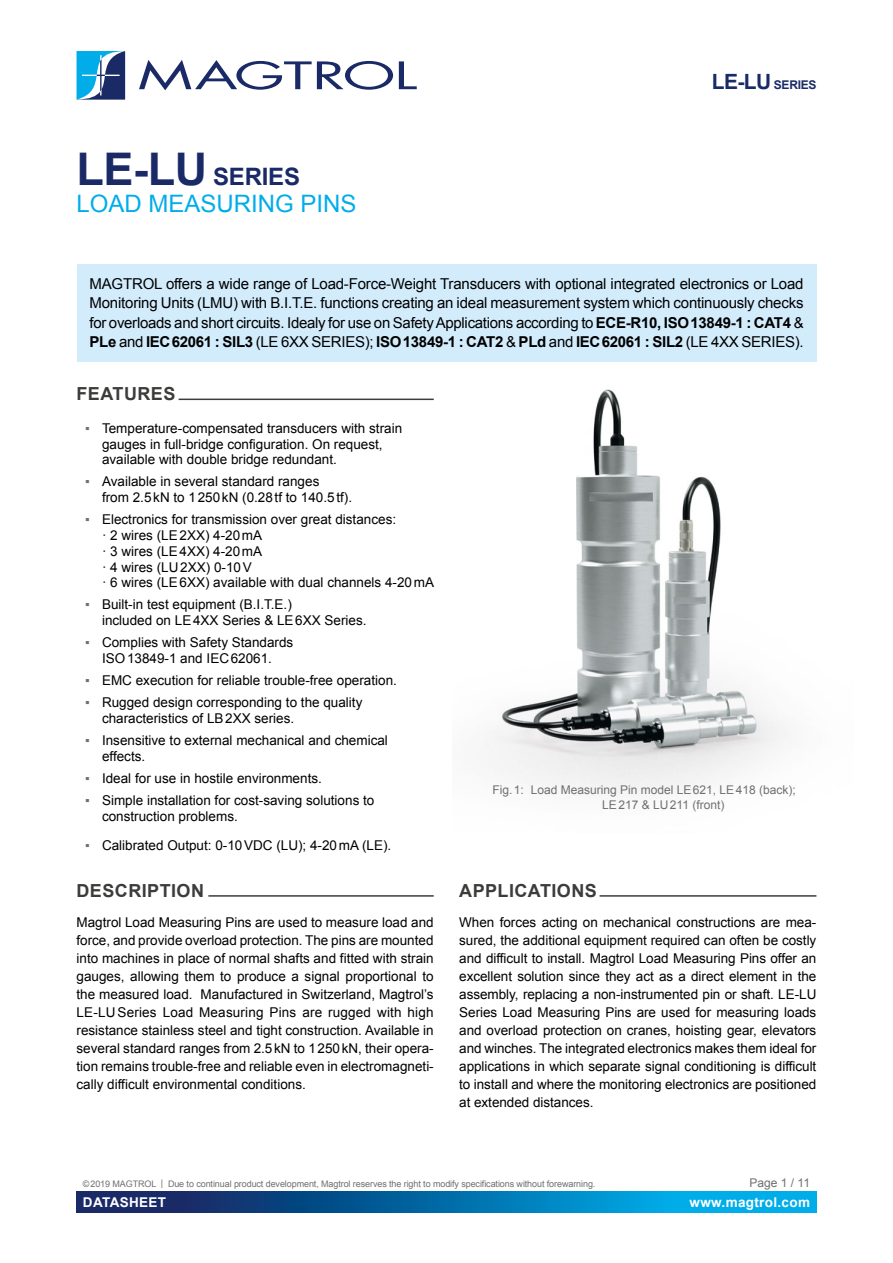
<style>
.page{position:relative;width:893px;height:1263px;background:#fff}
.page>*{position:absolute;margin:0;border:0;box-sizing:border-box;transform-origin:0 0}
.t1{font:24px/27px "Arial";color:#00ade9}
.t2{font:700 18px "Arial";letter-spacing:.025em;color:#3c3c3b}
.HIGHLIGHT{font:15px/19.5px "Arial";letter-spacing:-.02em;color:#000;text-align:justify}
.TEXT{font:13.5px/18px "Arial";color:#000}
.t3{font:700 13.5px "Arial";letter-spacing:.025em;color:#fff}
.t4{font:12px/15px "Arial";color:#706f6f}
.t5{font:700 12px "Arial";letter-spacing:-.025em;color:#192a67}
.t6{font:9px "Arial";letter-spacing:-.01em;color:#706f6f}
.s1{font-weight:700;font-size:45px;color:#192a67}
.s2{font-weight:700;color:#192a67}
.s3{font-size:21px}
.s4{font-weight:700}
.s5{color:#706f6f}
</style>
<div class="page">
<svg style="left:77px;top:1191px;width:739px;height:21px;background:#066ca8"></svg>
<svg style="left:139px;top:60px;width:254px;height:30px"></svg>
<svg style="left:399px;top:61px;width:18px;height:28px"></svg>
<svg style="left:77px;top:51px;width:48px;height:49px;background:#3a85b6"></svg>
<hr style="left:179px;top:399px;width:255px;height:1px;background:#3c3c3b">
<hr style="left:208px;top:895px;width:226px;height:2px;background:#3c3c3b">
<hr style="left:600px;top:895px;width:216px;height:2px;background:#3c3c3b">
<div style="left:77px;top:264px;width:739px;height:97px;background:#d2ecfc"></div>
<img style="left:485px;top:389px;width:304px;height:406px">
<h1 class="t1" style="left:77px;top:164px;width:282px"><span class="s1">LE-LU</span> <span class="s2">SERIES<br></span>LOAD MEASURING PINS</h1>
<p class="t5" style="left:712px;top:77px;width:106px"><span class="s3">LE-LU</span> SERIES</p>
<p class="HIGHLIGHT" style="left:90px;top:274px;width:716px">MAGTROL offers a wide range of Load-Force-Weight Transducers with optional integrated electronics or Load Monitoring Units (LMU) with B.I.T.E. functions creating an ideal measurement system which continuously checks for overloads and short circuits. Idealy for use on Safety Applications according to <span class="s4">ECE-R10, ISO13849-1 : CAT4</span> &amp; <span class="s4">PLe</span> and <span class="s4">IEC62061 : SIL3</span> (LE 6XX SERIES); <span class="s4">ISO13849-1 : CAT2</span> &amp; <span class="s4">PLd</span> and <span class="s4">IEC62061 : SIL2</span> (LE 4XX SERIES).</p>
<h2 class="t2" style="left:77px;top:382px;width:100px">FEATURES</h2>
<p class="TEXT" style="left:102px;top:420px;width:302px;line-height:15.8px;text-indent:-17px"><span class="s5">▪</span> Temperature-compensated transducers with strain gauges in full-bridge configuration. On request, available with double bridge redundant.</p>
<p class="TEXT" style="left:102px;top:474px;width:252px;line-height:15.8px;text-indent:-17px"><span class="s5">▪</span> Available in several standard ranges<br>from 2.5kN to 1250kN (0.28tf to 140.5tf).</p>
<p class="TEXT" style="left:102px;top:512px;width:334px;line-height:15.8px;text-indent:-17px"><span class="s5">▪</span> Electronics for transmission over great distances:<br>· 2 wires (LE2XX) 4-20mA<br>· 3 wires (LE4XX) 4-20mA<br>· 4 wires (LU2XX) 0-10V<br>· 6 wires (LE6XX) available with dual channels 4-20mA</p>
<p class="TEXT" style="left:102px;top:597px;width:266px;line-height:15.8px;text-indent:-17px"><span class="s5">▪</span> Built-in test equipment (B.I.T.E.)<br>included on LE4XX Series &amp; LE6XX Series.</p>
<p class="TEXT" style="left:85px;top:635px;width:210px;line-height:15.8px;text-align:center"><span class="s5">▪</span> Complies with Safety Standards<br>ISO13849-1 and IEC62061.</p>
<p class="TEXT" style="left:85px;top:672px;width:313px"><span class="s5">▪</span> EMC execution for reliable trouble-free operation.</p>
<p class="TEXT" style="left:102px;top:695px;width:262px;line-height:15.8px;text-indent:-17px"><span class="s5">▪</span> Rugged design corresponding to the quality characteristics of LB2XX series.</p>
<p class="TEXT" style="left:102px;top:733px;width:287px;line-height:15.8px;text-indent:-17px"><span class="s5">▪</span> Insensitive to external mechanical and chemical effects.</p>
<p class="TEXT" style="left:85px;top:769px;width:238px"><span class="s5">▪</span> Ideal for use in hostile environments.</p>
<p class="TEXT" style="left:102px;top:793px;width:274px;line-height:15.8px;text-indent:-17px"><span class="s5">▪</span> Simple installation for cost-saving solutions to construction problems.</p>
<p class="TEXT" style="left:85px;top:836px;width:308px"><span class="s5">▪</span> Calibrated Output: 0-10VDC (LU); 4-20mA (LE).</p>
<h2 class="t2" style="left:77px;top:878px;width:129px">DESCRIPTION</h2>
<p class="TEXT" style="left:77px;top:914px;width:359px;text-align:justify">Magtrol Load Measuring Pins are used to measure load and force, and provide overload protection. The pins are mounted into machines in place of normal shafts and fitted with strain gauges, allowing them to produce a signal proportional to the measured load. Manufactured in Switzerland, Magtrol’s LE-LU Series Load Measuring Pins are rugged with high resistance stainless steel and tight construction. Available in several standard ranges from 2.5kN to 1250kN, their opera&shy;tion remains trouble-free and reliable even in electromagneti&shy;cally difficult environmental conditions.</p>
<p class="t4" style="left:602px;top:783px;width:195px;text-indent:-110px">Fig.1: Load Measuring Pin model LE621, LE418 (back);<br>LE217 &amp; LU211 (front)</p>
<h2 class="t2" style="left:459px;top:878px;width:139px">APPLICATIONS</h2>
<p class="TEXT" style="left:459px;top:914px;width:359px;text-align:justify">When forces acting on mechanical constructions are mea&shy;sured, the additional equipment required can often be costly and difficult to install. Magtrol Load Measuring Pins offer an excellent solution since they act as a direct element in the assembly, replacing a non-instrumented pin or shaft. LE-LU Series Load Measuring Pins are used for measuring loads and overload protection on cranes, hoisting gear, elevators and winches. The integrated electronics makes them ideal for applications in which separate signal conditioning is difficult to install and where the monitoring electronics are positioned at extended distances.</p>
<p class="t6" style="left:83px;top:1178px;width:514px">©2019 MAGTROL | Due to continual product development, Magtrol reserves the right to modify specifications without forewarning.</p>
<p class="t4" style="left:750px;top:1175px;width:62px">Page 1 / 11</p>
<p class="t3" style="left:83px;top:1193px;width:85px">DATASHEET</p>
<p class="t3" style="left:690px;top:1193px;width:122px">www.magtrol.com</p>
</div>
